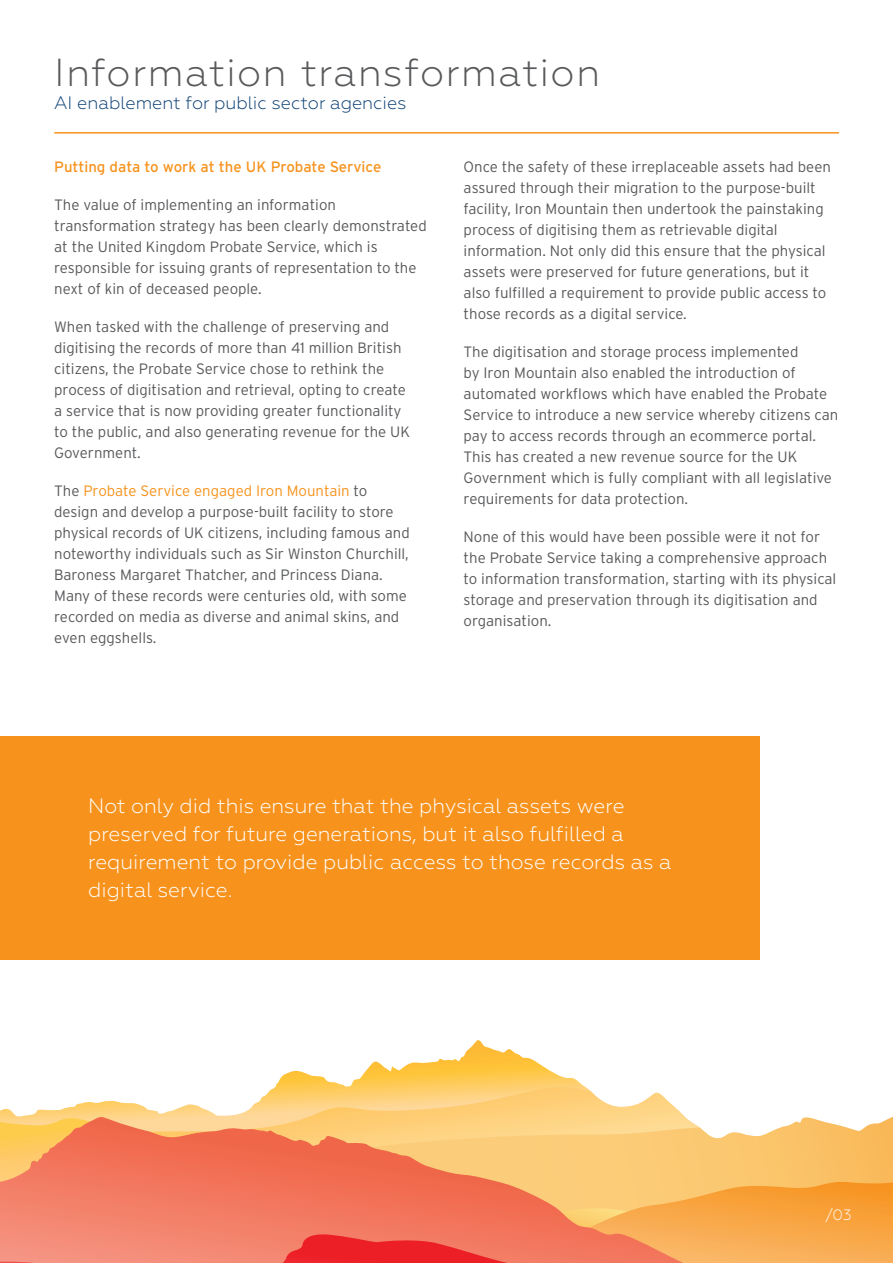
<style>
.page{position:relative;width:893px;height:1263px;background:#fff}
.page>*{position:absolute;margin:0;border:0;box-sizing:border-box;transform-origin:0 0}
.t1{font:300 39px "Geometria";letter-spacing:.04em;color:#58595b}
.t2{font:300 20.85px/27.9px "Geometria";color:#fff}
.t3{font:300 18px "Geometria";color:#0b3f72}
.t4{font:300 15px/21px "Interstate";color:#58595b}
.t5{font:15px "Interstate";color:#f7931d}
.t6{font:300 15px "Geometria";color:#fff}
.s1{color:#f7931d}
</style>
<div class="page">
<svg style="left:275px;top:1040px;width:310px;height:47px"></svg>
<svg style="left:0;top:1087px;width:685px;height:30px"></svg>
<svg style="left:683px;top:1117px;width:210px;height:65px"></svg>
<svg style="left:683px;top:1182px;width:210px;height:81px;background:#f8a848"></svg>
<svg style="left:0;top:1117px;width:683px;height:146px;background:#f59665"></svg>
<svg style="left:0;top:1234px;width:507px;height:29px;background:#f16b5e"></svg>
<hr style="left:54px;top:132px;width:785px;height:2px;background:#f7931d">
<div style="left:0;top:736px;width:760px;height:223px;background:#f7931d"></div>
<h1 class="t1" style="left:54px;top:50px;width:547px">Information transformation</h1>
<p class="t3" style="left:54px;top:93px;width:354px">AI enablement for public sector agencies</p>
<p class="t5" style="left:54px;top:158px;width:329px">Putting data to work at the UK Probate Service</p>
<p class="t4" style="left:54px;top:194px;width:374px">The value of implementing an information transformation strategy has been clearly demonstrated at the United Kingdom Probate Service, which is responsible for issuing grants of representation to the next of kin of deceased people.</p>
<p class="t4" style="left:54px;top:316px;width:357px">When tasked with the challenge of preserving and digitising the records of more than 41 million British citizens, the Probate Service chose to rethink the process of digitisation and retrieval, opting to create a service that is now providing greater functionality to the public, and also generating revenue for the UK Government.</p>
<p class="t4" style="left:54px;top:480px;width:357px">The <span class="s1">Probate Service engaged Iron Mountain</span> to design and develop a purpose-built facility to store physical records of UK citizens, including famous and noteworthy individuals such as Sir Winston Churchill, Baroness Margaret Thatcher, and Princess Diana.<br>Many of these records were centuries old, with some recorded on media as diverse and animal skins, and even eggshells.</p>
<p class="t4" style="left:464px;top:156px;width:369px">Once the safety of these irreplaceable assets had been assured through their migration to the purpose-built facility, Iron Mountain then undertook the painstaking process of digitising them as retrievable digital information. Not only did this ensure that the physical assets were preserved for future generations, but it also fulfilled a requirement to provide public access to those records as a digital service.</p>
<p class="t4" style="left:464px;top:341px;width:376px">The digitisation and storage process implemented<br>by Iron Mountain also enabled the introduction of automated workflows which have enabled the Probate Service to introduce a new service whereby citizens can pay to access records through an ecommerce portal.<br>This has created a new revenue source for the UK Government which is fully compliant with all legislative requirements for data protection.</p>
<p class="t4" style="left:464px;top:526px;width:374px">None of this would have been possible were it not for the Probate Service taking a comprehensive approach to information transformation, starting with its physical storage and preservation through its digitisation and organisation.</p>
<h2 class="t2" style="left:88px;top:792px;width:585px">Not only did this ensure that the physical assets were preserved for future generations, but it also fulfilled a requirement to provide public access to those records as a digital service.</h2>
<p class="t6" style="left:825px;top:1206px;width:28px">/03</p>
</div>
